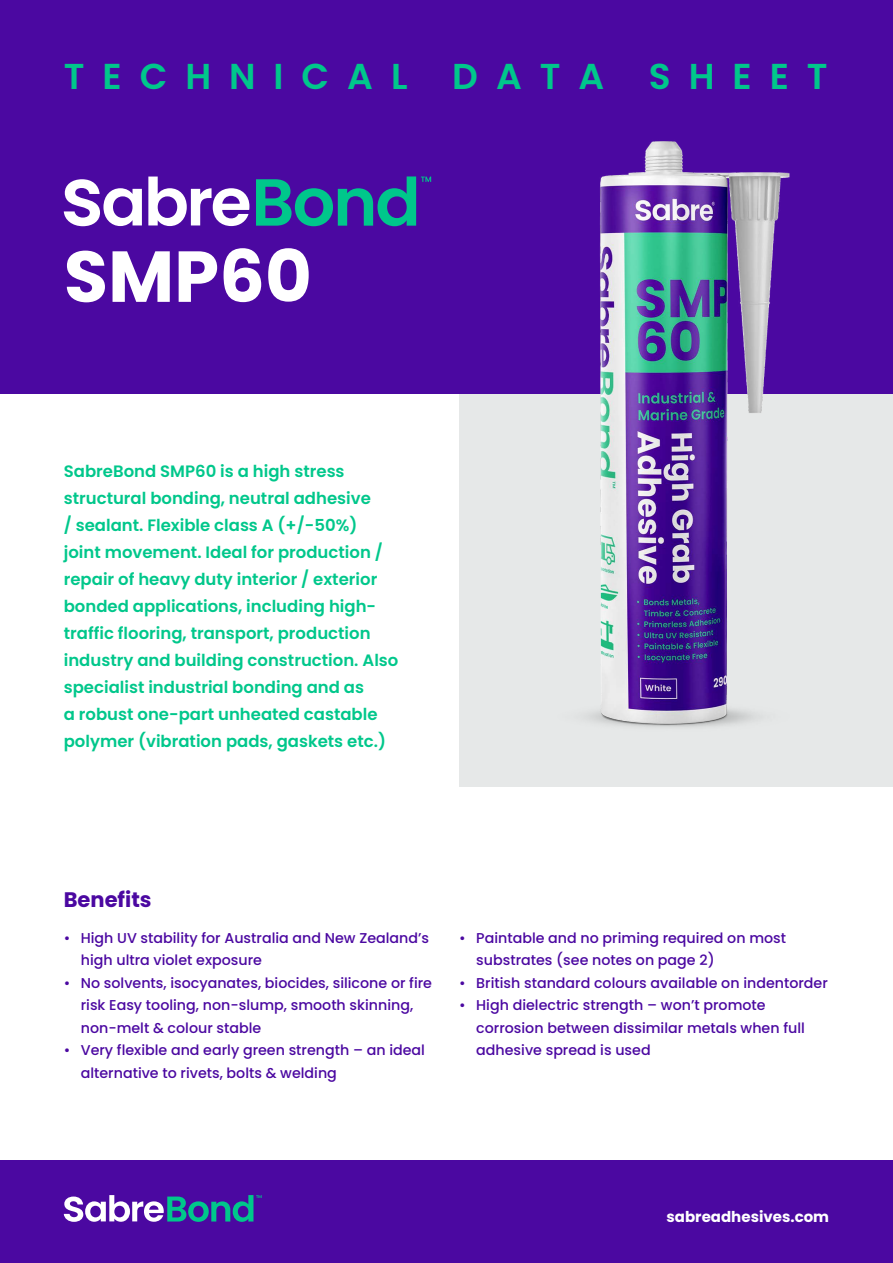
<style>
.page{position:relative;width:893px;height:1263px;background:#fff}
.page>*{position:absolute;margin:0;border:0;box-sizing:border-box;transform-origin:0 0}
.t1{font:700 72px "Poppins";color:#fff}
.t2{font:600 36px "Poppins";letter-spacing:.5em;color:#00c78b}
.t3{font:700 21px "Poppins";color:#4b08a1}
.t4{font:600 16.5px/27px "Poppins";color:#00c78b}
.t5{font:700 15px "Poppins";color:#fff}
.t6{font:500 14.25px/22.5px "Poppins";color:#4b08a1}
</style>
<div class="page">
<div style="left:459px;top:278px;width:434px;height:509px;background:#e6e8e8"></div>
<div style="left:0;top:0;width:893px;height:393px;background:#4b08a1"></div>
<svg style="left:64px;top:177px;width:185px;height:49px"></svg>
<svg style="left:256px;top:176px;width:175px;height:50px"></svg>
<div style="left:0;top:1160px;width:893px;height:103px;background:#4b08a1"></div>
<svg style="left:64px;top:1195px;width:198px;height:27px"></svg>
<img style="left:470px;top:141px;width:413px;height:586px">
<h2 class="t2" style="left:64px;top:56px;width:765px">TECHNICAL DATA SHEET</h2>
<h1 class="t1" style="left:64px;top:235px;width:250px">SMP60</h1>
<p class="t4" style="left:64px;top:457px;width:336px">SabreBond SMP60 is a high stress structural bonding, neutral adhesive<br>/ sealant. Flexible class A (+/-50%) joint movement. Ideal for production / repair of heavy duty interior / exterior bonded applications, including high&shy;traffic flooring, transport, production industry and building construction. Also specialist industrial bonding and as<br>a robust one-part unheated castable polymer (vibration pads, gaskets etc.)</p>
<h3 class="t3" style="left:64px;top:888px;width:89px">Benefits</h3>
<p class="t6" style="left:81px;top:926px;width:350px;text-indent:-17px">• High UV stability for Australia and New Zealand’s high ultra violet exposure</p>
<p class="t6" style="left:81px;top:971px;width:353px;text-indent:-17px">• No solvents, isocyanates, biocides, silicone or fire risk Easy tooling, non-slump, smooth skinning, non-melt &amp; colour stable</p>
<p class="t6" style="left:81px;top:1039px;width:346px;text-indent:-17px">• Very flexible and early green strength – an ideal alternative to rivets, bolts &amp; welding</p>
<p class="t6" style="left:476px;top:926px;width:311px;text-indent:-17px">• Paintable and no priming required on most substrates (see notes on page 2)</p>
<p class="t6" style="left:459px;top:971px;width:370px">• British standard colours available on indentorder</p>
<p class="t6" style="left:476px;top:994px;width:330px;text-indent:-17px">• High dielectric strength – won’t promote corrosion between dissimilar metals when full adhesive spread is used</p>
<p class="t5" style="left:666px;top:1208px;width:164px">sabreadhesives.com</p>
</div>
